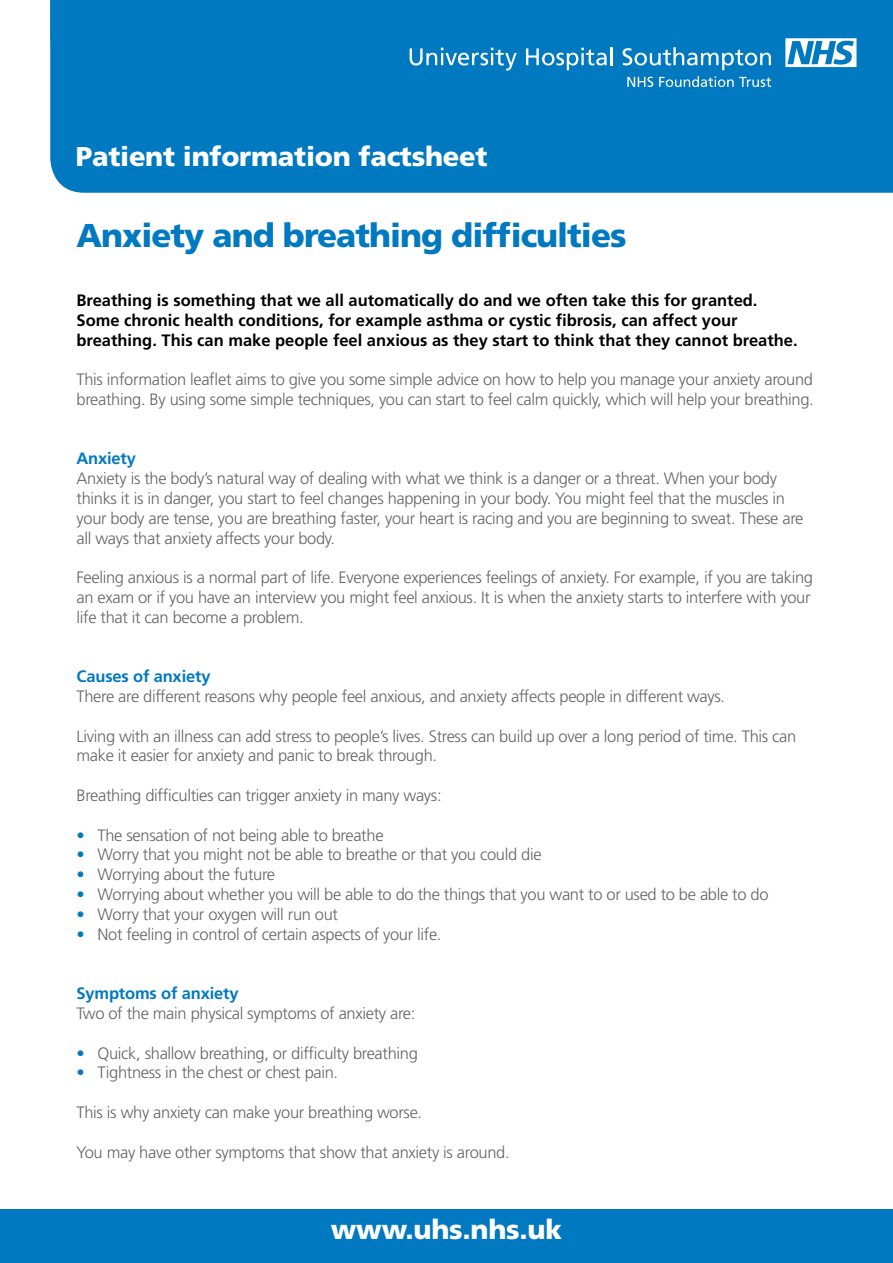
<style>
.page{position:relative;width:893px;height:1263px;background:#fff}
.page>*{position:absolute;margin:0;border:0;box-sizing:border-box;transform-origin:0 0}
.t1{font:900 33px "Frutiger";letter-spacing:-.03em;color:#0079c1}
.t2{font:900 27.15px "Frutiger";letter-spacing:-.01em;color:#fff}
.t3{font:300 16.5px/19.8px "Frutiger";letter-spacing:-.02em;color:#636466}
.t4{font:700 16.5px/19.8px "Frutiger";color:#000}
.t5{font:700 16.5px "Frutiger";letter-spacing:-.01em;color:#0079c1}
.s1{color:#0079c1}
</style>
<div class="page">
<div style="left:0;top:1209px;width:893px;height:54px;background:#0079c1"></div>
<div style="left:50px;top:0;width:843px;height:193px;background:#0079c1"></div>
<svg style="left:410px;top:48px;width:107px;height:23px"></svg>
<svg style="left:526px;top:48px;width:81px;height:22px"></svg>
<hr style="left:610px;top:47px;width:3px;height:18px;background:#fff">
<svg style="left:623px;top:47px;width:148px;height:23px"></svg>
<svg style="left:627px;top:77px;width:26px;height:10px"></svg>
<svg style="left:659px;top:76px;width:112px;height:11px"></svg>
<svg style="left:785px;top:38px;width:71px;height:29px"></svg>
<h2 class="t2" style="left:76px;top:140px;width:413px">Patient information factsheet</h2>
<h1 class="t1" style="left:77px;top:215px;width:552px">Anxiety and breathing difficulties</h1>
<p class="t4" style="left:77px;top:290px;width:723px">Breathing is something that we all automatically do and we often take this for granted.<br>Some chronic health conditions, for example asthma or cystic fibrosis, can affect your breathing. This can make people feel anxious as they start to think that they cannot breathe.</p>
<p class="t3" style="left:77px;top:370px;width:739px">This information leaflet aims to give you some simple advice on how to help you manage your anxiety around breathing. By using some simple techniques, you can start to feel calm quickly, which will help your breathing.</p>
<p class="t5" style="left:77px;top:449px;width:61px">Anxiety</p>
<p class="t3" style="left:77px;top:469px;width:728px">Anxiety is the body’s natural way of dealing with what we think is a danger or a threat. When your body thinks it is in danger, you start to feel changes happening in your body. You might feel that the muscles in your body are tense, you are breathing faster, your heart is racing and you are beginning to sweat. These are all ways that anxiety affects your body.</p>
<p class="t3" style="left:77px;top:568px;width:738px">Feeling anxious is a normal part of life. Everyone experiences feelings of anxiety. For example, if you are taking an exam or if you have an interview you might feel anxious. It is when the anxiety starts to interfere with your life that it can become a problem.</p>
<p class="t5" style="left:77px;top:667px;width:135px">Causes of anxiety</p>
<p class="t3" style="left:77px;top:686px;width:650px">There are different reasons why people feel anxious, and anxiety affects people in different ways.</p>
<p class="t3" style="left:77px;top:726px;width:721px">Living with an illness can add stress to people’s lives. Stress can build up over a long period of time. This can make it easier for anxiety and panic to break through.</p>
<p class="t3" style="left:77px;top:785px;width:367px">Breathing difficulties can trigger anxiety in many ways:</p>
<p class="t3" style="left:77px;top:825px;width:309px"><span class="s1">•</span> The sensation of not being able to breathe</p>
<p class="t3" style="left:77px;top:845px;width:467px"><span class="s1">•</span> Worry that you might not be able to breathe or that you could die</p>
<p class="t3" style="left:77px;top:865px;width:200px"><span class="s1">•</span> Worrying about the future</p>
<p class="t3" style="left:77px;top:884px;width:693px"><span class="s1">•</span> Worrying about whether you will be able to do the things that you want to or used to be able to do</p>
<p class="t3" style="left:77px;top:904px;width:263px"><span class="s1">•</span> Worry that your oxygen will run out</p>
<p class="t3" style="left:77px;top:924px;width:366px"><span class="s1">•</span> Not feeling in control of certain aspects of your life.</p>
<p class="t5" style="left:77px;top:984px;width:164px">Symptoms of anxiety</p>
<p class="t3" style="left:77px;top:1003px;width:340px">Two of the main physical symptoms of anxiety are:</p>
<p class="t3" style="left:77px;top:1043px;width:343px"><span class="s1">•</span> Quick, shallow breathing, or difficulty breathing</p>
<p class="t3" style="left:77px;top:1063px;width:263px"><span class="s1">•</span> Tightness in the chest or chest pain.</p>
<p class="t3" style="left:77px;top:1102px;width:347px">This is why anxiety can make your breathing worse.</p>
<p class="t3" style="left:77px;top:1142px;width:435px">You may have other symptoms that show that anxiety is around.</p>
<h2 class="t2" style="left:331px;top:1213px;width:233px">www.uhs.nhs.uk</h2>
</div>
